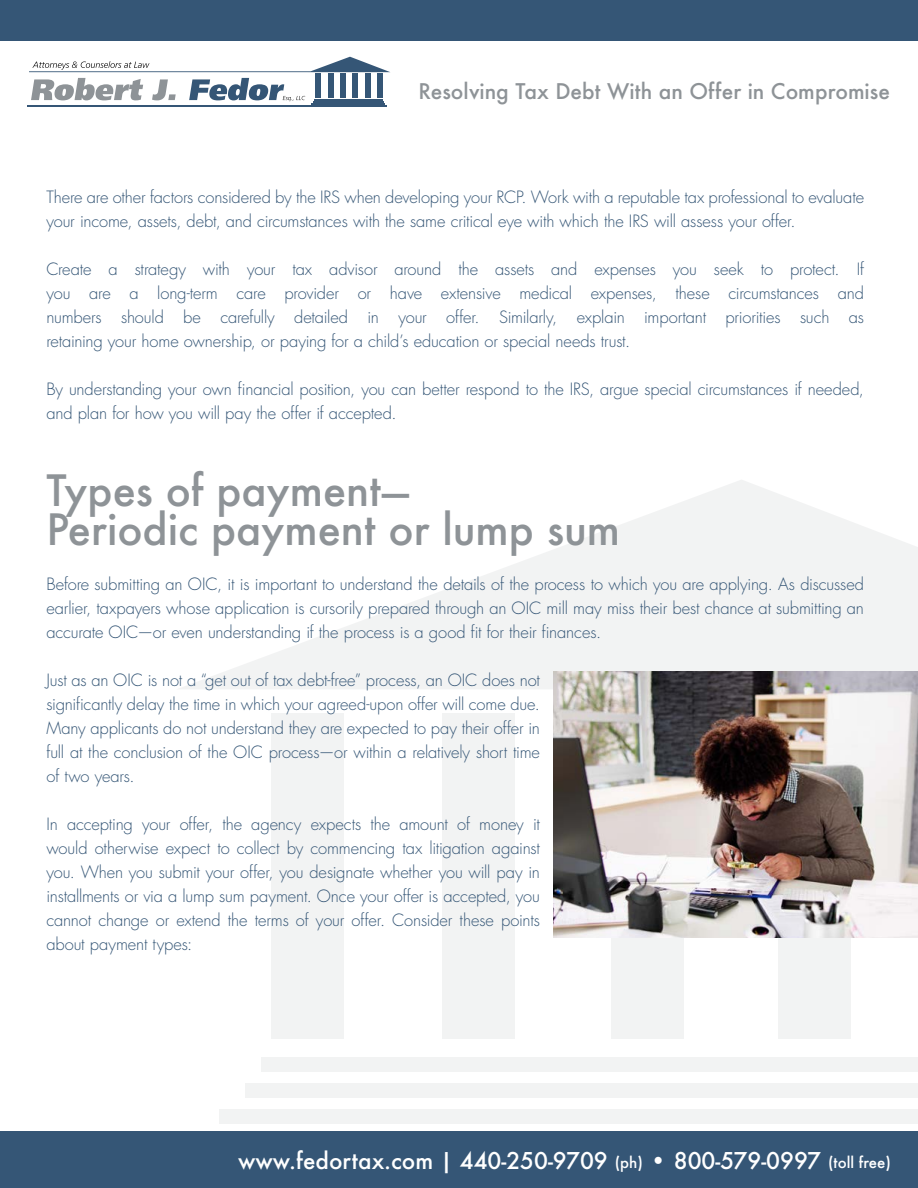
<style>
.page{position:relative;width:918px;height:1188px;background:#fff}
.page>*{position:absolute;margin:0;border:0;box-sizing:border-box;transform-origin:0 0}
.t1{font:500 42px/39px "Futura";color:#8e9397}
.t2{font:500 22.5px "Futura";color:#fff}
.t3{font:500 21px "Futura";color:#8e9397}
.t4{font:300 16.5px/24px "Futura Std";letter-spacing:-.01em;color:#355676;text-align:justify}
.s1{font-size:15px}
</style>
<div class="page">
<div style="left:779px;top:713px;width:72px;height:326px;background:#f2f3f3"></div>
<svg style="left:179px;top:480px;width:739px;height:209px;fill:#f2f3f3"></svg>
<div style="left:219px;top:1109px;width:699px;height:15px;background:#f2f3f3"></div>
<div style="left:245px;top:1083px;width:673px;height:15px;background:#f2f3f3"></div>
<div style="left:271px;top:713px;width:72px;height:326px;background:#f2f3f3"></div>
<div style="left:261px;top:1057px;width:657px;height:15px;background:#f2f3f3"></div>
<div style="left:611px;top:713px;width:72px;height:326px;background:#f2f3f3"></div>
<div style="left:442px;top:713px;width:72px;height:326px;background:#f2f3f3"></div>
<div style="left:0;top:0;width:918px;height:40px;background:#355676"></div>
<svg style="left:31px;top:78px;width:112px;height:22px"></svg>
<svg style="left:152px;top:79px;width:24px;height:21px"></svg>
<svg style="left:189px;top:78px;width:116px;height:23px"></svg>
<hr style="left:27px;top:105px;width:359px;height:1px;background:#355676">
<div style="left:353px;top:74px;width:5px;height:24px;background:#355676"></div>
<div style="left:365px;top:74px;width:5px;height:24px;background:#355676"></div>
<div style="left:377px;top:74px;width:5px;height:24px;background:#355676"></div>
<svg style="left:29px;top:57px;width:361px;height:15px"></svg>
<hr style="left:311px;top:103px;width:74px;height:1px;background:#355676">
<hr style="left:313px;top:101px;width:71px;height:1px;background:#355676">
<div style="left:315px;top:74px;width:6px;height:24px;background:#355676"></div>
<hr style="left:314px;top:99px;width:69px;height:1px;background:#355676">
<div style="left:340px;top:74px;width:6px;height:24px;background:#355676"></div>
<div style="left:328px;top:74px;width:5px;height:24px;background:#355676"></div>
<div style="left:0;top:1132px;width:918px;height:56px;background:#355676"></div>
<img style="left:554px;top:672px;width:364px;height:265px">
<p class="t3" style="left:419px;top:77px;width:473px">Resolving Tax Debt With an Offer in Compromise</p>
<p class="t4" style="left:46px;top:185px;width:819px">There are other factors considered by the IRS when developing your RCP. Work with a reputable tax professional to evaluate your income, assets, debt, and circumstances with the same critical eye with which the IRS will assess your offer.</p>
<p class="t4" style="left:46px;top:257px;width:819px">Create a strategy with your tax advisor around the assets and expenses you seek to protect. If you are a long-term care provider or have extensive medical expenses, these circumstances and numbers should be carefully detailed in your offer. Similarly, explain important priorities such as retaining your home ownership, or paying for a child’s education or special needs trust.</p>
<p class="t4" style="left:46px;top:377px;width:819px">By understanding your own financial position, you can better respond to the IRS, argue special circumstances if needed, and plan for how you will pay the offer if accepted.</p>
<h1 class="t1" style="left:46px;top:470px;width:575px">Types of payment—<br>Periodic payment or lump sum</h1>
<p class="t4" style="left:46px;top:572px;width:819px">Before submitting an OIC, it is important to understand the details of the process to which you are applying. As discussed earlier, taxpayers whose application is cursorily prepared through an OIC mill may miss their best chance at submitting an accurate OIC—or even understanding if the process is a good fit for their finances.</p>
<p class="t4" style="left:46px;top:668px;width:495px">Just as an OIC is not a “get out of tax debt-free” process, an OIC does not significantly delay the time in which your agreed-upon offer will come due.<br>Many applicants do not understand they are expected to pay their offer in full at the conclusion of the OIC process—or within a relatively short time of two years.</p>
<p class="t4" style="left:46px;top:812px;width:495px">In accepting your offer, the agency expects the amount of money it would otherwise expect to collect by commencing tax litigation against you. When you submit your offer, you designate whether you will pay in installments or via a lump sum payment. Once your offer is accepted, you cannot change or extend the terms of your offer. Consider these points about payment types:</p>
<h2 class="t2" style="left:238px;top:1145px;width:654px">www.fedortax.com | 440-250-9709 <span class="s1">(ph)</span> • 800-579-0997 <span class="s1">(toll free)</span></h2>
</div>
